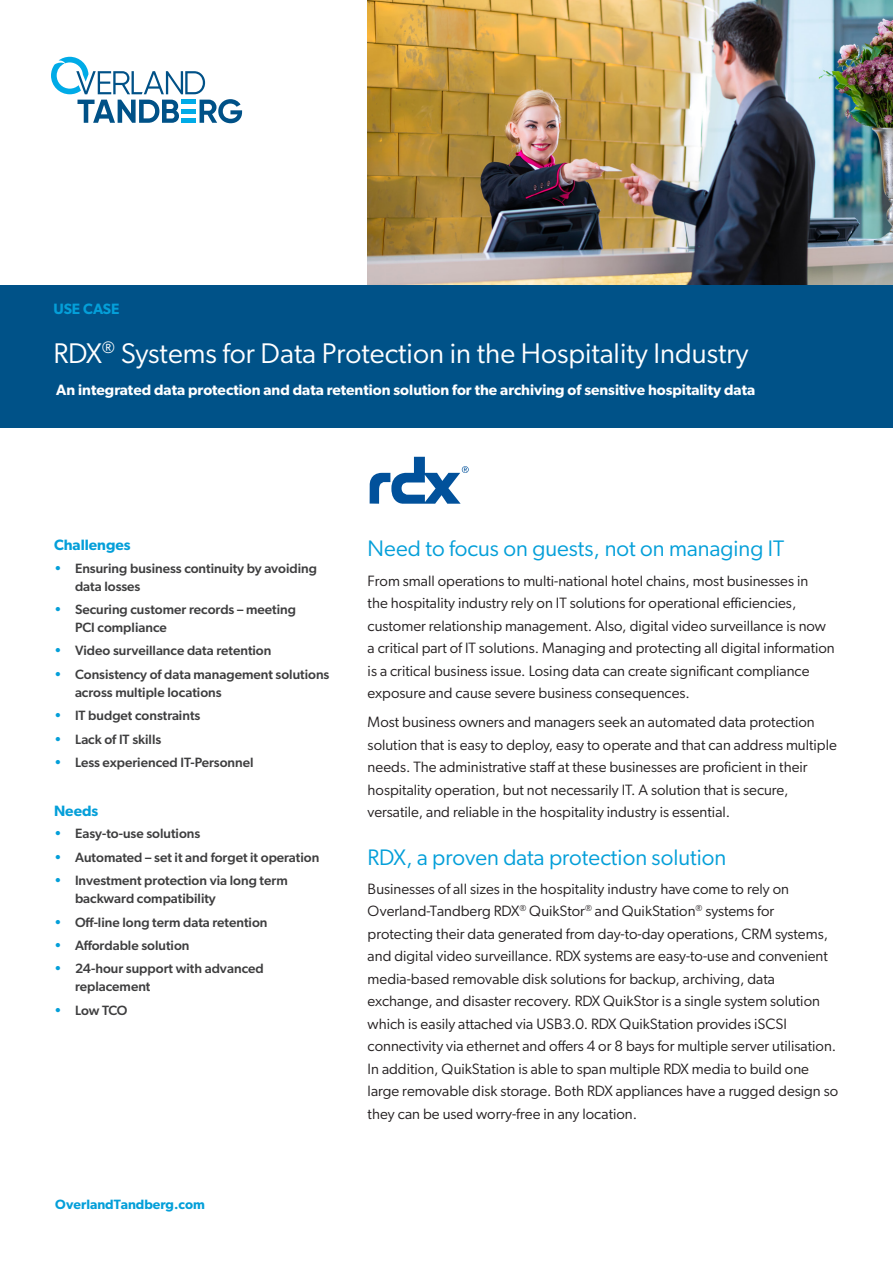
<style>
.page{position:relative;width:893px;height:1263px;background:#fff}
.page>*{position:absolute;margin:0;border:0;box-sizing:border-box;transform-origin:0 0}
.t1{font:28.5px "Gibson";color:#fff}
.t2{font:22.5px "Gibson";color:#049fd9}
.BODY{font:15px/22.5px "Gibson";color:#231f20}
.t3{font:600 15px "Gibson";color:#fff}
.t4{font:600 15px "Gibson";color:#049fd9}
.t5{font:500 13.5px/18px "Gibson";color:#3e3e3f}
.t6{font:600 13.5px "Gibson";color:#049fd9}
.s1{color:#049fd9}
</style>
<div class="page">
<svg style="left:51px;top:57px;width:191px;height:66px"></svg>
<img style="left:368px;top:0;width:525px;height:285px">
<div style="left:0;top:285px;width:893px;height:142px;background:#005288"></div>
<svg style="left:370px;top:457px;width:99px;height:47px"></svg>
<h2 class="t4" style="left:53px;top:300px;width:68px">USE CASE</h2>
<p class="t1" style="left:53px;top:336px;width:697px">RDX<sup>®</sup> Systems for Data Protection in the Hospitality Industry</p>
<h2 class="t3" style="left:56px;top:381px;width:700px">An integrated data protection and data retention solution for the archiving of sensitive hospitality data</h2>
<h2 class="t4" style="left:54px;top:536px;width:78px">Challenges</h2>
<p class="t5" style="left:75px;top:559px;width:243px;text-indent:-21px"><span class="s1">•</span> Ensuring business continuity by avoiding data losses</p>
<p class="t5" style="left:75px;top:600px;width:223px;text-indent:-21px"><span class="s1">•</span> Securing customer records – meeting<br>PCI compliance</p>
<p class="t5" style="left:54px;top:641px;width:219px"><span class="s1">•</span> Video surveillance data retention</p>
<p class="t5" style="left:75px;top:665px;width:256px;text-indent:-21px"><span class="s1">•</span> Consistency of data management solutions across multiple locations</p>
<p class="t5" style="left:54px;top:706px;width:148px"><span class="s1">•</span> IT budget constraints</p>
<p class="t5" style="left:54px;top:730px;width:109px"><span class="s1">•</span> Lack of IT skills</p>
<p class="t5" style="left:54px;top:753px;width:201px"><span class="s1">•</span> Less experienced IT-Personnel</p>
<h2 class="t4" style="left:54px;top:802px;width:46px">Needs</h2>
<p class="t5" style="left:54px;top:824px;width:148px"><span class="s1">•</span> Easy-to-use solutions</p>
<p class="t5" style="left:54px;top:848px;width:267px"><span class="s1">•</span> Automated – set it and forget it operation</p>
<p class="t5" style="left:75px;top:871px;width:214px;text-indent:-21px"><span class="s1">•</span> Investment protection via long term backward compatibility</p>
<p class="t5" style="left:54px;top:912px;width:215px"><span class="s1">•</span> Off-line long term data retention</p>
<p class="t5" style="left:54px;top:936px;width:137px"><span class="s1">•</span> Affordable solution</p>
<p class="t5" style="left:75px;top:959px;width:190px;text-indent:-21px"><span class="s1">•</span> 24-hour support with advanced replacement</p>
<p class="t5" style="left:54px;top:1001px;width:75px"><span class="s1">•</span> Low TCO</p>
<p class="t6" style="left:55px;top:1196px;width:151px">OverlandTandberg.com</p>
<h1 class="t2" style="left:368px;top:535px;width:418px">Need to focus on guests, not on managing IT</h1>
<p class="BODY" style="left:368px;top:569px;width:469px">From small operations to multi-national hotel chains, most businesses in<br>the hospitality industry rely on IT solutions for operational efficiencies, customer relationship management. Also, digital video surveillance is now a critical part of IT solutions. Managing and protecting all digital information is a critical business issue. Losing data can create significant compliance exposure and cause severe business consequences.</p>
<p class="BODY" style="left:368px;top:711px;width:471px">Most business owners and managers seek an automated data protection solution that is easy to deploy, easy to operate and that can address multiple needs. The administrative staff at these businesses are proficient in their hospitality operation, but not necessarily IT. A solution that is secure, versatile, and reliable in the hospitality industry is essential.</p>
<h1 class="t2" style="left:368px;top:843px;width:360px">RDX, a proven data protection solution</h1>
<p class="BODY" style="left:368px;top:877px;width:472px">Businesses of all sizes in the hospitality industry have come to rely on Overland-Tandberg RDX<sup>®</sup> QuikStor<sup>®</sup> and QuikStation<sup>®</sup> systems for protecting their data generated from day-to-day operations, CRM systems, and digital video surveillance. RDX systems are easy-to-use and convenient media-based removable disk solutions for backup, archiving, data exchange, and disaster recovery. RDX QuikStor is a single system solution which is easily attached via USB3.0. RDX QuikStation provides iSCSI connectivity via ethernet and offers 4 or 8 bays for multiple server utilisation.<br>In addition, QuikStation is able to span multiple RDX media to build one large removable disk storage. Both RDX appliances have a rugged design so they can be used worry-free in any location.</p>
</div>
